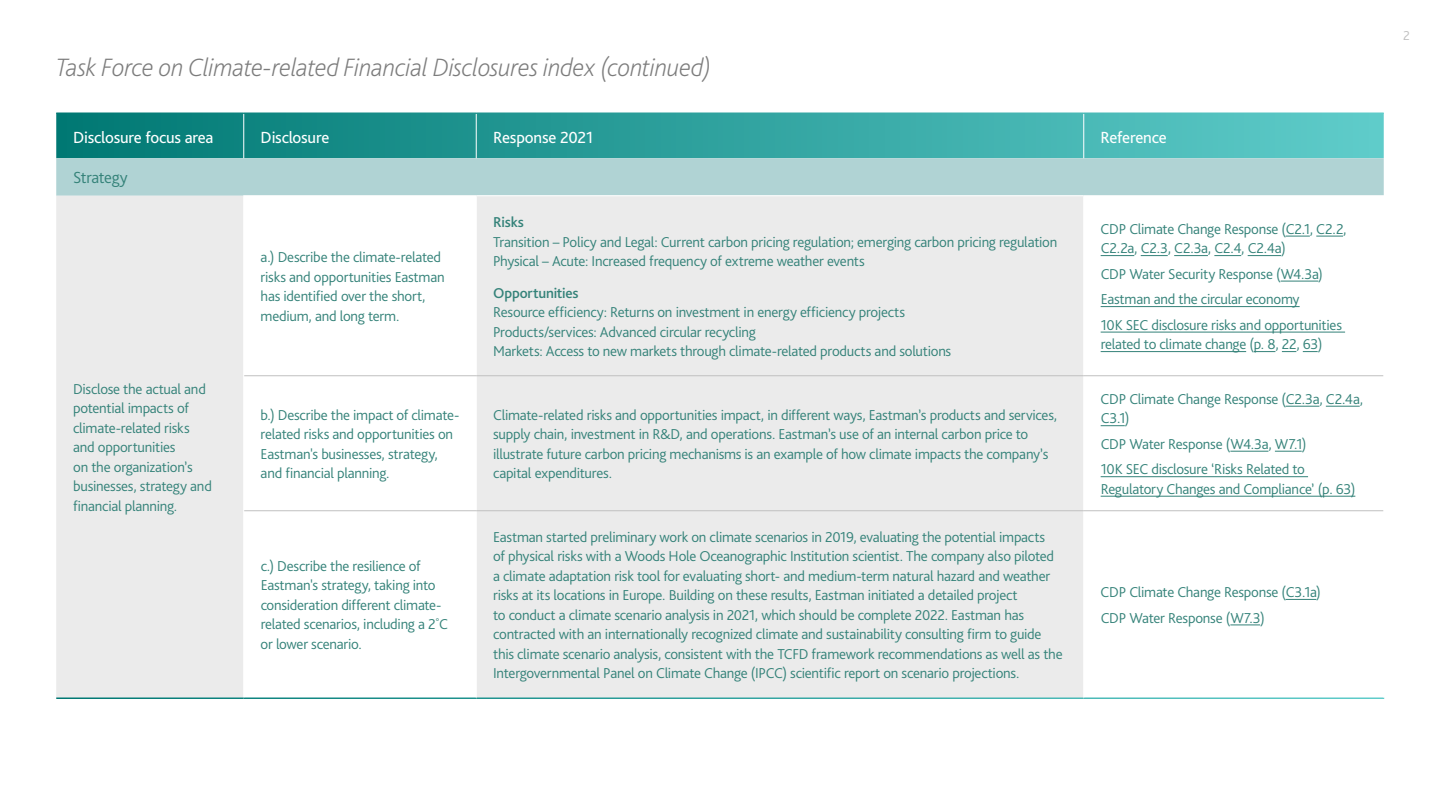
<style>
.page{position:relative;width:1440px;height:810px;background:#fff}
.page>*{position:absolute;margin:0;border:0;box-sizing:border-box;transform-origin:0 0}
.t1{font:italic 200 26.25px "Bliss Pro";letter-spacing:-.015em;color:#7c7c7c}
.t2{font:16.88px "Bliss Pro";letter-spacing:-.015em;color:#fff}
.t3{font:300 16.88px "Bliss Pro";letter-spacing:-.02em;color:#348279}
.t4{font:300 15px/19.5px "Bliss Pro";letter-spacing:-.02em;color:#348279}
.t5{font:500 15px "Bliss Pro";letter-spacing:-.015em;color:#348279}
.t6{font:300 13.5px "Bliss Pro";color:#c0c0c0}
</style>
<div class="page">
<svg style="left:56px;top:114px;width:1328px;height:44px;background:#30a29e"></svg>
<div style="left:56px;top:158px;width:1328px;height:38px;background:#b0d3d4"></div>
<svg style="left:56px;top:196px;width:1027px;height:502px;fill:#ebebeb"></svg>
<hr style="left:243px;top:196px;width:1px;height:180px;background:#fff">
<hr style="left:476px;top:196px;width:1px;height:180px;background:#fff">
<hr style="left:243px;top:195px;width:233px;height:1px;background:#fff">
<hr style="left:476px;top:195px;width:608px;height:1px;background:#fff">
<hr style="left:1084px;top:195px;width:300px;height:1px;background:#fff">
<hr style="left:243px;top:376px;width:1px;height:135px;background:#fff">
<hr style="left:476px;top:376px;width:1px;height:135px;background:#fff">
<hr style="left:243px;top:511px;width:1px;height:187px;background:#fff">
<hr style="left:476px;top:511px;width:1px;height:187px;background:#fff">
<hr style="left:244px;top:511px;width:232px;height:1px;background:#c0c0c0">
<hr style="left:476px;top:511px;width:608px;height:1px;background:#c0c0c0">
<hr style="left:1084px;top:511px;width:299px;height:1px;background:#c0c0c0">
<hr style="left:244px;top:376px;width:232px;height:1px;background:#c0c0c0">
<hr style="left:476px;top:376px;width:608px;height:1px;background:#c0c0c0">
<hr style="left:1084px;top:376px;width:299px;height:1px;background:#c0c0c0">
<hr style="left:244px;top:114px;width:1px;height:44px;background:#fff">
<hr style="left:476px;top:114px;width:1px;height:44px;background:#fff">
<hr style="left:1084px;top:114px;width:1px;height:44px;background:#fff">
<svg style="left:1286px;top:236px;width:24px;height:1px"></svg>
<svg style="left:1316px;top:236px;width:27px;height:1px"></svg>
<hr style="left:1101px;top:255px;width:33px;height:1px;background:#348279">
<svg style="left:1141px;top:255px;width:27px;height:1px"></svg>
<hr style="left:1174px;top:255px;width:34px;height:1px;background:#348279">
<svg style="left:1214px;top:255px;width:27px;height:1px"></svg>
<hr style="left:1248px;top:255px;width:33px;height:1px;background:#348279">
<hr style="left:1281px;top:281px;width:37px;height:1px;background:#348279">
<hr style="left:1101px;top:306px;width:199px;height:1px;background:#348279">
<hr style="left:1101px;top:332px;width:244px;height:1px;background:#348279">
<hr style="left:1101px;top:351px;width:145px;height:1px;background:#348279">
<svg style="left:1254px;top:351px;width:21px;height:1px"></svg>
<svg style="left:1282px;top:351px;width:14px;height:1px"></svg>
<svg style="left:1303px;top:351px;width:15px;height:1px"></svg>
<hr style="left:1286px;top:406px;width:33px;height:1px;background:#348279">
<hr style="left:1326px;top:406px;width:34px;height:1px;background:#348279">
<svg style="left:1101px;top:425px;width:24px;height:1px"></svg>
<hr style="left:1230px;top:451px;width:38px;height:1px;background:#348279">
<svg style="left:1275px;top:451px;width:27px;height:1px"></svg>
<hr style="left:1101px;top:476px;width:207px;height:1px;background:#348279">
<hr style="left:1101px;top:496px;width:254px;height:1px;background:#348279">
<hr style="left:1286px;top:599px;width:30px;height:1px;background:#348279">
<hr style="left:1230px;top:625px;width:30px;height:1px;background:#348279">
<h1 class="t1" style="left:56px;top:51px;width:657px">Task Force on Climate-related Financial Disclosures index (continued)</h1>
<p class="t2" style="left:73px;top:126px;width:142px">Disclosure focus area</p>
<p class="t2" style="left:261px;top:126px;width:70px">Disclosure</p>
<p class="t2" style="left:493px;top:126px;width:102px">Response 2021</p>
<p class="t2" style="left:1101px;top:126px;width:68px">Reference</p>
<p class="t3" style="left:73px;top:167px;width:56px">Strategy</p>
<p class="t4" style="left:73px;top:379px;width:140px">Disclose the actual and potential impacts of climate-related risks and opportunities<br>on the organization’s businesses, strategy and financial planning.</p>
<p class="t4" style="left:261px;top:247px;width:186px">a.) Describe the climate-related risks and opportunities Eastman has identified over the short, medium, and long term.</p>
<p class="t5" style="left:493px;top:213px;width:32px">Risks</p>
<p class="t4" style="left:493px;top:231px;width:566px">Transition – Policy and Legal: Current carbon pricing regulation; emerging carbon pricing regulation<br>Physical – Acute: Increased frequency of extreme weather events</p>
<p class="t5" style="left:493px;top:283px;width:87px">Opportunities</p>
<p class="t4" style="left:493px;top:302px;width:460px">Resource efficiency: Returns on investment in energy efficiency projects<br>Products/services: Advanced circular recycling<br>Markets: Access to new markets through climate-related products and solutions</p>
<p class="t4" style="left:261px;top:405px;width:200px">b.) Describe the impact of climate&shy;related risks and opportunities on<br>Eastman's businesses, strategy, and financial planning.</p>
<p class="t4" style="left:493px;top:405px;width:566px">Climate-related risks and opportunities impact, in different ways, Eastman’s products and services, supply chain, investment in R&amp;D, and operations. Eastman’s use of an internal carbon price to illustrate future carbon pricing mechanisms is an example of how climate impacts the company’s capital expenditures.</p>
<p class="t4" style="left:261px;top:556px;width:189px">c.) Describe the resilience of<br>Eastman's strategy, taking into consideration different climate&shy;related scenarios, including a 2<sup>°</sup>C or lower scenario.</p>
<p class="t4" style="left:493px;top:527px;width:571px">Eastman started preliminary work on climate scenarios in 2019, evaluating the potential impacts<br>of physical risks with a Woods Hole Oceanographic Institution scientist. The company also piloted a climate adaptation risk tool for evaluating short- and medium-term natural hazard and weather risks at its locations in Europe. Building on these results, Eastman initiated a detailed project<br>to conduct a climate scenario analysis in 2021, which should be complete 2022. Eastman has contracted with an internationally recognized climate and sustainability consulting firm to guide this climate scenario analysis, consistent with the TCFD framework recommendations as well as the Intergovernmental Panel on Climate Change (IPCC) scientific report on scenario projections.</p>
<p class="t4" style="left:1101px;top:219px;width:247px">CDP Climate Change Response (C2.1, C2.2,<br>C2.2a, C2.3, C2.3a, C2.4, C2.4a)</p>
<p class="t4" style="left:1101px;top:261px;width:243px;line-height:25.5px">CDP Water Security Response (W4.3a)<br>Eastman and the circular economy<br>10K SEC disclosure risks and opportunities</p>
<p class="t4" style="left:1101px;top:334px;width:223px">related to climate change (p. 8, 22, 63)</p>
<p class="t4" style="left:1101px;top:389px;width:264px">CDP Climate Change Response (C2.3a, C2.4a,<br>C3.1)</p>
<p class="t4" style="left:1101px;top:431px;width:207px;line-height:25.5px">CDP Water Response (W4.3a, W7.1)<br>10K SEC disclosure ‘Risks Related to</p>
<p class="t4" style="left:1101px;top:479px;width:256px">Regulatory Changes and Compliance’ (p. 63)</p>
<p class="t4" style="left:1101px;top:579px;width:222px;line-height:25.5px">CDP Climate Change Response (C3.1a)<br>CDP Water Response (W7.3)</p>
<p class="t6" style="left:1403px;top:27px;width:8px">2</p>
</div>
